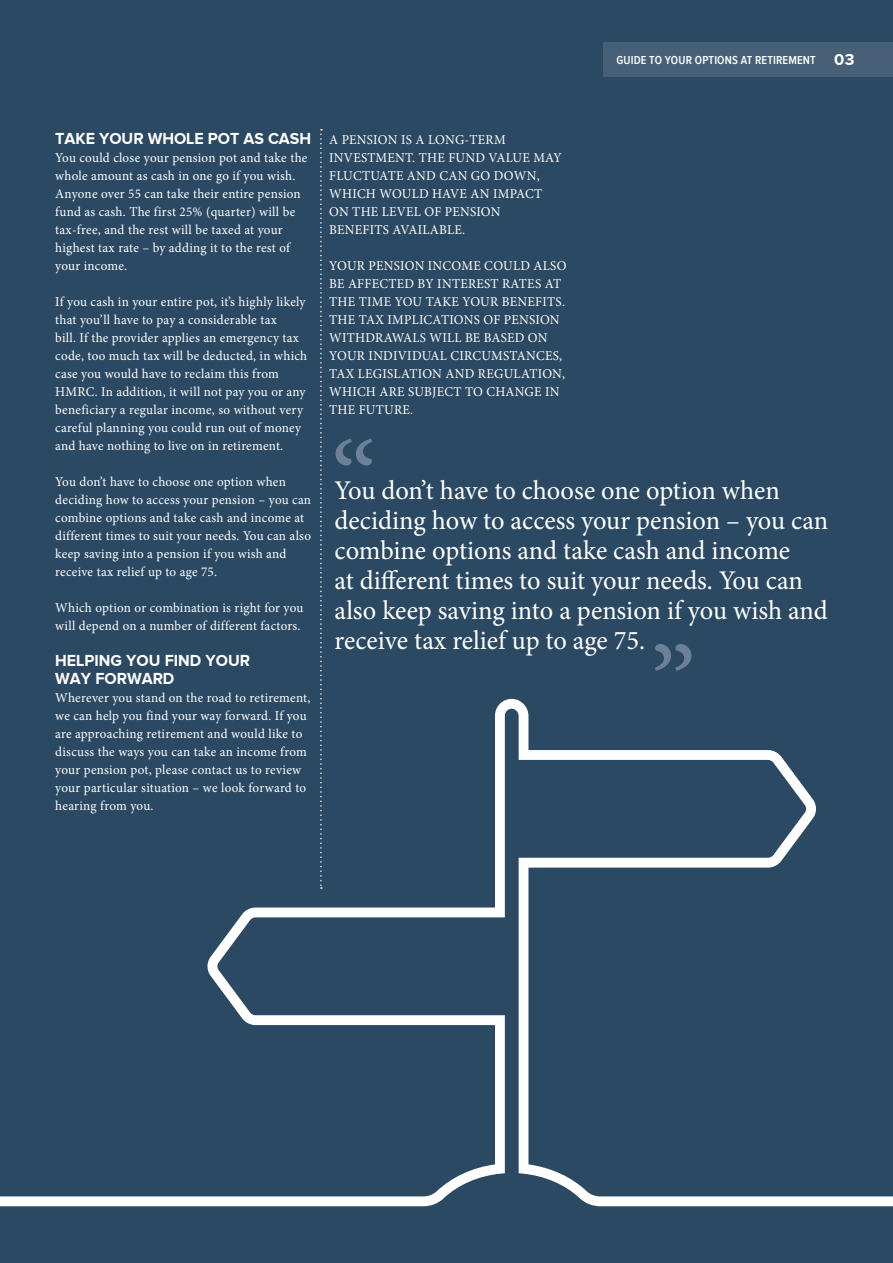
<style>
.page{position:relative;width:893px;height:1263px;background:#2b4963}
.page>*{position:absolute;margin:0;border:0;box-sizing:border-box;transform-origin:0 0}
.t1{font:27px/30px "Minion Pro";letter-spacing:-.005em;color:#fff}
.t2{font:700 16.5px/18px "Proxima Nova";color:#fff}
.t3{font:13.5px/18px "Minion Pro";letter-spacing:.02em;color:#fff}
.t4{font:600 12px "Proxima Nova Cond";letter-spacing:.01em;color:#fff}
.s1{font-family:"Proxima Nova";font-weight:700;font-size:16.5px}
</style>
<div class="page">
<svg style="left:0;top:699px;width:893px;height:507px"></svg>
<div style="left:603px;top:43px;width:290px;height:34px;background:#476078"></div>
<svg style="left:320px;top:129px;width:2px;height:760px"></svg>
<svg style="left:336px;top:439px;width:36px;height:26px"></svg>
<svg style="left:655px;top:644px;width:36px;height:27px"></svg>
<p class="t4" style="left:616px;top:55px;width:239px">GUIDE TO YOUR OPTIONS AT RETIREMENT <span class="s1">03</span></p>
<p class="t2" style="left:55px;top:129px;width:257px">TAKE YOUR WHOLE POT AS CASH</p>
<p class="t3" style="left:55px;top:149px;width:254px">You could close your pension pot and take the whole amount as cash in one go if you wish.<br>Anyone over 55 can take their entire pension fund as cash. The first 25% (quarter) will be tax-free, and the rest will be taxed at your highest tax rate – by adding it to the rest of your income.</p>
<p class="t3" style="left:55px;top:293px;width:253px">If you cash in your entire pot, it’s highly likely that you’ll have to pay a considerable tax<br>bill. If the provider applies an emergency tax code, too much tax will be deducted, in which case you would have to reclaim this from HMRC. In addition, it will not pay you or any beneficiary a regular income, so without very careful planning you could run out of money and have nothing to live on in retirement.</p>
<p class="t3" style="left:55px;top:473px;width:257px">You don’t have to choose one option when deciding how to access your pension – you can combine options and take cash and income at different times to suit your needs. You can also keep saving into a pension if you wish and receive tax relief up to age 75.</p>
<p class="t3" style="left:55px;top:599px;width:250px">Which option or combination is right for you will depend on a number of different factors.</p>
<p class="t2" style="left:55px;top:651px;width:196px">HELPING YOU FIND YOUR<br>WAY FORWARD</p>
<p class="t3" style="left:55px;top:689px;width:257px">Wherever you stand on the road to retirement, we can help you find your way forward. If you are approaching retirement and would like to discuss the ways you can take an income from your pension pot, please contact us to review your particular situation – we look forward to hearing from you.</p>
<p class="t3" style="left:329px;top:131px;width:234px">A PENSION IS A LONG-TERM<br>INVESTMENT. THE FUND VALUE MAY<br>FLUCTUATE AND CAN GO DOWN,<br>WHICH WOULD HAVE AN IMPACT<br>ON THE LEVEL OF PENSION<br>BENEFITS AVAILABLE.</p>
<p class="t3" style="left:329px;top:257px;width:239px">YOUR PENSION INCOME COULD ALSO<br>BE AFFECTED BY INTEREST RATES AT<br>THE TIME YOU TAKE YOUR BENEFITS.<br>THE TAX IMPLICATIONS OF PENSION<br>WITHDRAWALS WILL BE BASED ON<br>YOUR INDIVIDUAL CIRCUMSTANCES,<br>TAX LEGISLATION AND REGULATION,<br>WHICH ARE SUBJECT TO CHANGE IN<br>THE FUTURE.</p>
<p class="t1" style="left:335px;top:476px;width:495px">You don’t have to choose one option when deciding how to access your pension – you can combine options and take cash and income<br>at different times to suit your needs. You can also keep saving into a pension if you wish and receive tax relief up to age 75.</p>
</div>
